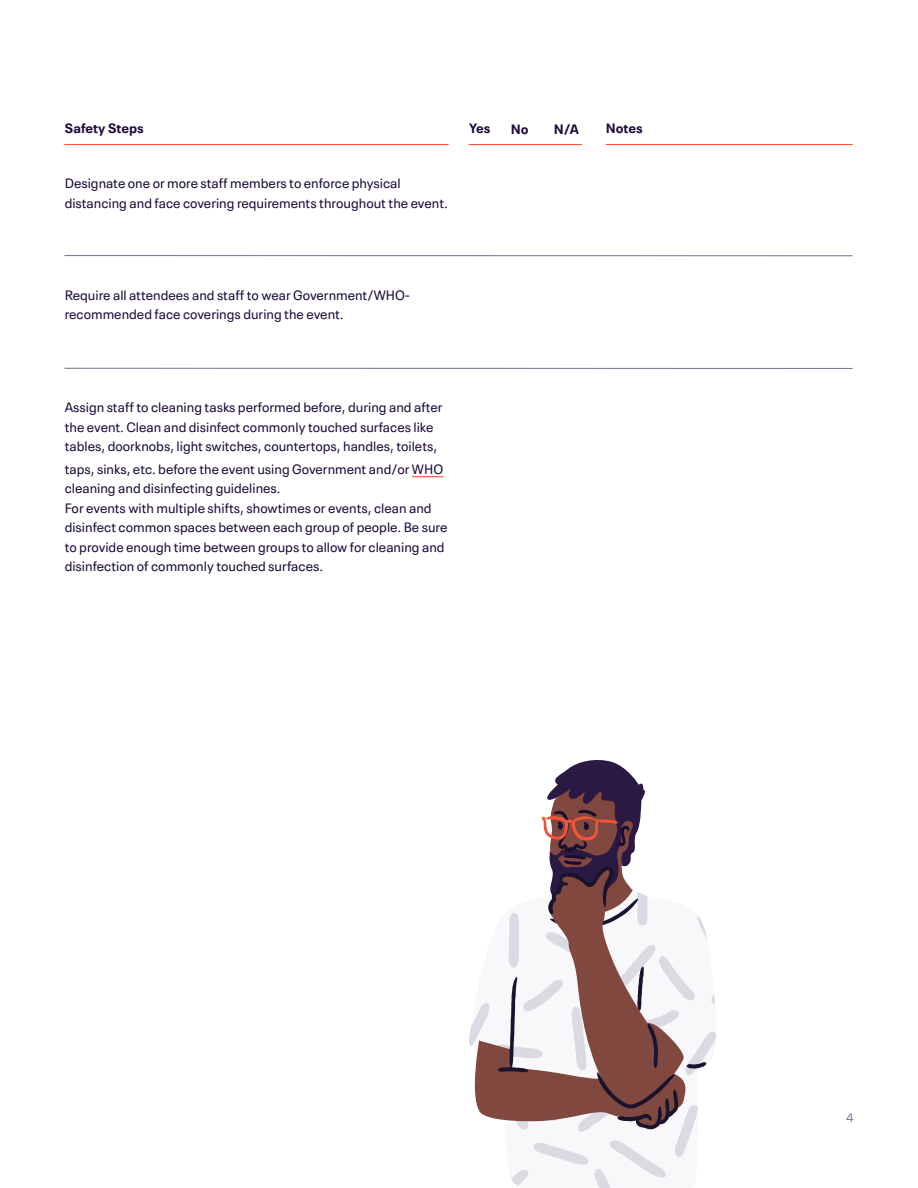
<style>
.page{position:relative;width:918px;height:1188px;background:#fff}
.page>*{position:absolute;margin:0;border:0;box-sizing:border-box;transform-origin:0 0}
.t1{font:13.5px/19.5px "Neue Plak Text";color:#1e0a3c}
.t2{font:700 13.5px "Neue Plak Text";color:#1e0a3c}
.t3{font:12px "Neue Plak";color:#6f7287}
</style>
<div class="page">
<hr style="left:65px;top:255px;width:788px;height:1px;background:#6f7287">
<hr style="left:65px;top:368px;width:788px;height:1px;background:#6f7287">
<hr style="left:412px;top:476px;width:31px;height:1px;background:#f05537">
<hr style="left:64px;top:144px;width:385px;height:1px;background:#f05537">
<hr style="left:469px;top:144px;width:113px;height:1px;background:#f05537">
<hr style="left:606px;top:144px;width:247px;height:1px;background:#f05537">
<svg style="left:469px;top:760px;width:247px;height:428px"></svg>
<p class="t2" style="left:65px;top:119px;width:80px">Safety Steps</p>
<p class="t2" style="left:469px;top:119px;width:23px">Yes</p>
<p class="t2" style="left:511px;top:119px;width:19px">No</p>
<p class="t2" style="left:554px;top:119px;width:27px">N/A</p>
<p class="t2" style="left:606px;top:119px;width:39px">Notes</p>
<p class="t1" style="left:65px;top:173px;width:385px">Designate one or more staff members to enforce physical distancing and face covering requirements throughout the event.</p>
<p class="t1" style="left:65px;top:284px;width:347px">Require all attendees and staff to wear Government/WHO&shy;recommended face coverings during the event.</p>
<p class="t1" style="left:65px;top:397px;width:380px">Assign staff to cleaning tasks performed before, during and after the event. Clean and disinfect commonly touched surfaces like tables, doorknobs, light switches, countertops, handles, toilets,</p>
<p class="t1" style="left:65px;top:459px;width:384px">taps, sinks, etc. before the event using Government and/or WHO cleaning and disinfecting guidelines.<br>For events with multiple shifts, showtimes or events, clean and disinfect common spaces between each group of people. Be sure to provide enough time between groups to allow for cleaning and disinfection of commonly touched surfaces.</p>
<p class="t3" style="left:846px;top:1110px;width:9px">4</p>
</div>
